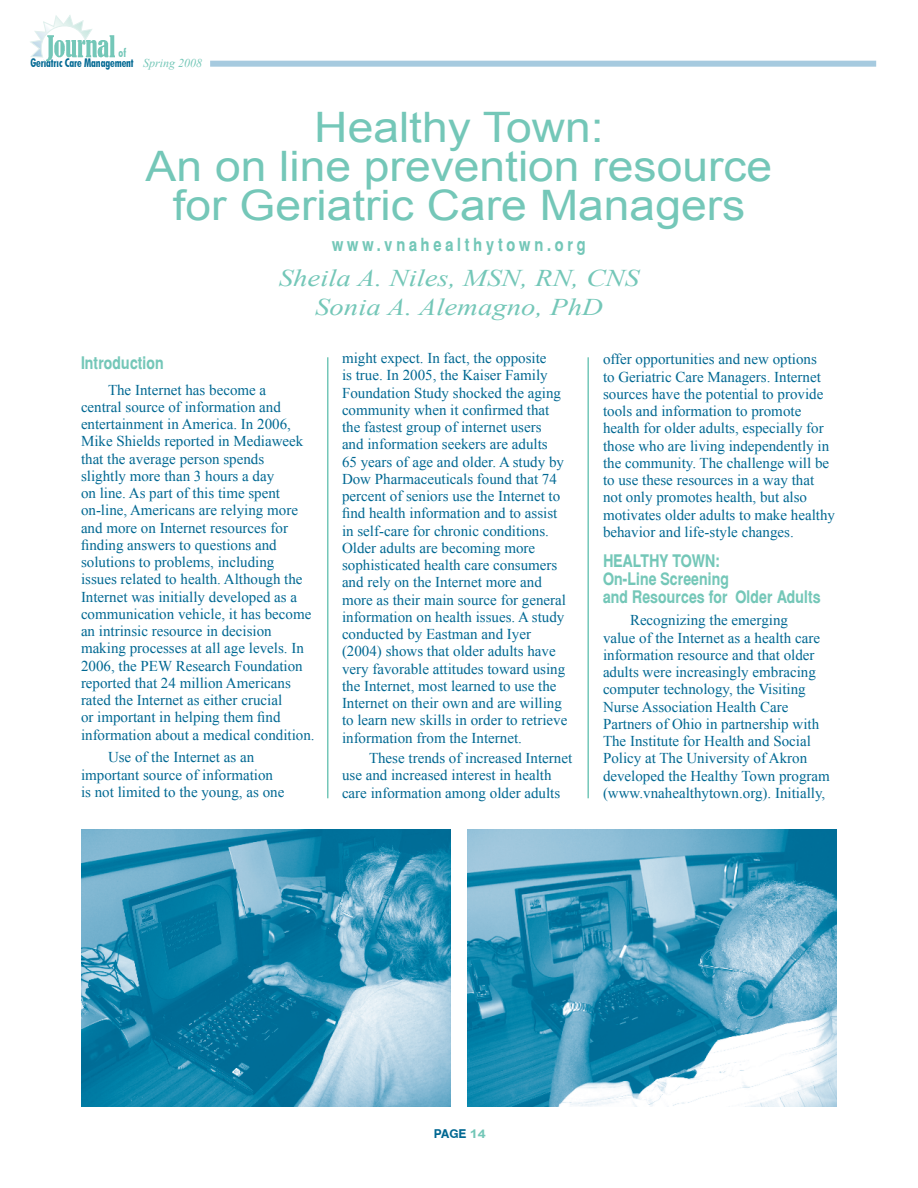
<style>
.page{position:relative;width:918px;height:1188px;background:#fff}
.page>*{position:absolute;margin:0;border:0;box-sizing:border-box;transform-origin:0 0}
.t1{font:42px/39px "Arial";color:#74c7b8;text-align:center;scale:1.1 1}
.t2{font:italic 24px/29.4px "Times New Roman";color:#74c7b8;text-align:center;scale:1.2 1}
.t3{font:700 18px "Switzerland Narrow";letter-spacing:.2em;color:#74c7b8}
.t4{font:700 17.25px/18px "Switzerland Narrow";color:#74c7b8}
.t5{font:15px/17.2px "Times New Roman";color:#006892}
.t6{font:700 condensed 12px "Futura BT";letter-spacing:-.01em;color:#006892;scale:.9 1}
.t7{font:italic 12px "Times New Roman";color:#74c7b8}
.t8{font:700 12px "Switzerland Narrow";color:#006892;scale:1.2 1}
.t9{font:700 condensed 12px "Futura BT";color:#74c7b8;scale:.9 1}
.s1{font-family:"Arial";color:#74c7b8}
</style>
<div class="page">
<div style="left:210px;top:61px;width:666px;height:6px;background:#a6cadf"></div>
<svg style="left:30px;top:15px;width:62px;height:43px"></svg>
<img style="left:46px;top:35px;width:69px;height:26px">
<img style="left:467px;top:830px;width:370px;height:277px">
<img style="left:81px;top:830px;width:370px;height:277px">
<hr style="left:327px;top:357px;width:1px;height:441px;background:#74c7b8">
<hr style="left:587px;top:357px;width:2px;height:441px;background:#74c7b8">
<p class="t9" style="left:119px;top:45px;width:10px">of</p>
<p class="t6" style="left:30px;top:55px;width:116px">Geriatric Care Management</p>
<p class="t7" style="left:143px;top:55px;width:61px">Spring 2008</p>
<h1 class="t1" style="left:146px;top:108px;width:571px">Healthy Town:<br>An on line prevention resource for Geriatric Care Managers</h1>
<p class="t3" style="left:332px;top:234px;width:255px">www.vnahealthytown.org</p>
<h2 class="t2" style="left:279px;top:263px;width:302px">Sheila A. Niles, MSN, RN, CNS<br>Sonia A. Alemagno, PhD</h2>
<p class="t4" style="left:81px;top:354px;width:84px">Introduction</p>
<p class="t5" style="left:81px;top:381px;width:235px;text-indent:27px">The Internet has become a<br>central source of information and entertainment in America. In 2006, Mike Shields reported in Mediaweek that the average person spends<br>slightly more than 3 hours a day<br>on line. As part of this time spent on-line, Americans are relying more and more on Internet resources for finding answers to questions and solutions to problems, including<br>issues related to health. Although the Internet was initially developed as a communication vehicle, it has become an intrinsic resource in decision making processes at all age levels. In 2006, the PEW Research Foundation reported that 24 million Americans rated the Internet as either crucial<br>or important in helping them find information about a medical condition.</p>
<p class="t5" style="left:81px;top:749px;width:205px;text-indent:27px">Use of the Internet as an important source of information is not limited to the young, as one</p>
<p class="t5" style="left:342px;top:349px;width:227px">might expect. In fact, the opposite<br>is true. In 2005, the Kaiser Family Foundation Study shocked the aging community when it confirmed that the fastest group of internet users<br>and information seekers are adults<br>65 years of age and older. A study by Dow Pharmaceuticals found that 74 percent of seniors use the Internet to find health information and to assist in self-care for chronic conditions.<br>Older adults are becoming more sophisticated health care consumers and rely on the Internet more and more as their main source for general information on health issues. A study conducted by Eastman and Iyer (2004) shows that older adults have very favorable attitudes toward using the Internet, most learned to use the Internet on their own and are willing to learn new skills in order to retrieve information from the Internet.</p>
<p class="t5" style="left:342px;top:749px;width:232px;text-indent:27px">These trends of increased Internet use and increased interest in health care information among older adults</p>
<p class="t5" style="left:603px;top:351px;width:234px">offer opportunities and new options<br>to Geriatric Care Managers. Internet sources have the potential to provide tools and information to promote health for older adults, especially for those who are living independently in the community. The challenge will be to use these resources in a way that not only promotes health, but also motivates older adults to make healthy behavior and life-style changes.</p>
<p class="t4" style="left:603px;top:552px;width:219px">HEALTHY TOWN:<br>On-Line Screening<br>and Resources for Older Adults</p>
<p class="t5" style="left:603px;top:612px;width:228px;text-indent:27px">Recognizing the emerging<br>value of the Internet as a health care information resource and that older adults were increasingly embracing computer technology, the Visiting Nurse Association Health Care Partners of Ohio in partnership with The Institute for Health and Social Policy at The University of Akron developed the Healthy Town program (www.vnahealthytown.org). Initially,</p>
<p class="t8" style="left:434px;top:1127px;width:45px">page <span class="s1">14</span></p>
</div>
